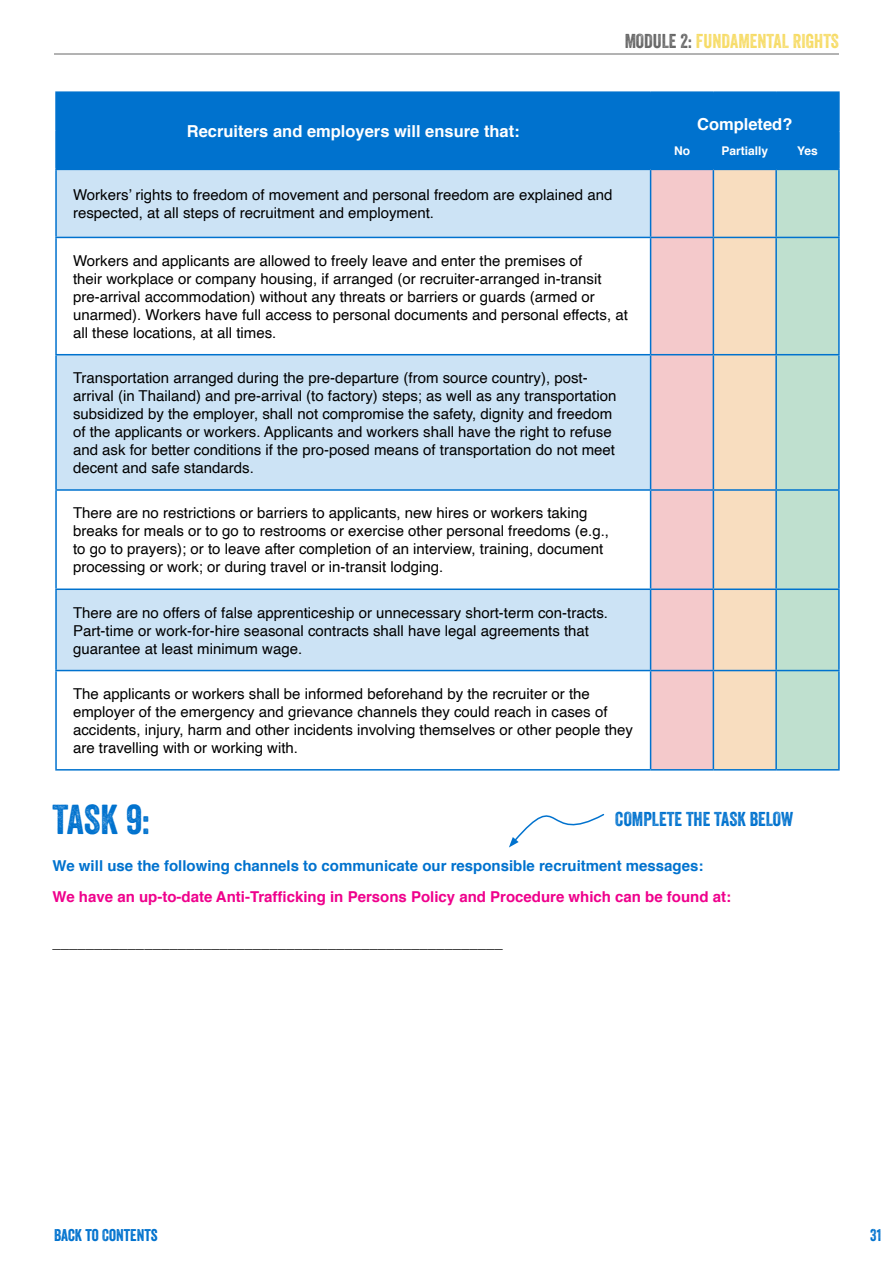
<style>
.page{position:relative;width:893px;height:1263px;background:#fff}
.page>*{position:absolute;margin:0;border:0;box-sizing:border-box;transform-origin:0 0}
.t1{font:40.5px "Veneer";color:#0072ce}
.t2{font:19.5px "Veneer";color:#f1c400}
.Body{font:19.5px "Veneer";color:#0072ce}
.Table_header{font:700 16.5px "Helvetica";color:#fff}
.t3{font:16.5px "Veneer";color:#0072ce}
.Table_Body{font:15px/18px "Helvetica";color:#000}
.Body-2{font:700 15px "Helvetica";color:#ef008c}
.t4{font:700 15px "Helvetica";color:#0072ce}
.t5{font:700 15px "Helvetica";color:#000}
.Table_check_options{font:700 12px "Helvetica";color:#fff}
.s1{color:#000}
</style>
<div class="page">
<hr style="left:54px;top:54px;width:785px;height:1px;background:#000">
<div style="left:57px;top:93px;width:781px;height:76px;background:#0072ce"></div>
<div style="left:57px;top:170px;width:593px;height:67px;background:#cce3f5"></div>
<svg style="left:651px;top:170px;width:187px;height:599px;background:#e1d6c8"></svg>
<svg style="left:57px;top:238px;width:593px;height:531px"></svg>
<hr style="left:55px;top:170px;width:2px;height:67px;background:#0072ce">
<hr style="left:650px;top:170px;width:1px;height:67px;background:#0072ce">
<hr style="left:713px;top:170px;width:1px;height:67px;background:#0072ce">
<hr style="left:775px;top:170px;width:2px;height:67px;background:#0072ce">
<hr style="left:838px;top:170px;width:2px;height:67px;background:#0072ce">
<hr style="left:55px;top:237px;width:596px;height:1px;background:#0072ce">
<hr style="left:55px;top:238px;width:2px;height:116px;background:#0072ce">
<hr style="left:651px;top:237px;width:62px;height:1px;background:#0072ce">
<hr style="left:650px;top:238px;width:1px;height:116px;background:#0072ce">
<hr style="left:713px;top:237px;width:63px;height:1px;background:#0072ce">
<hr style="left:713px;top:238px;width:1px;height:116px;background:#0072ce">
<hr style="left:776px;top:237px;width:64px;height:1px;background:#0072ce">
<hr style="left:775px;top:238px;width:2px;height:116px;background:#0072ce">
<hr style="left:838px;top:238px;width:2px;height:116px;background:#0072ce">
<hr style="left:55px;top:354px;width:596px;height:1px;background:#0072ce">
<hr style="left:55px;top:355px;width:2px;height:134px;background:#0072ce">
<hr style="left:651px;top:354px;width:62px;height:1px;background:#0072ce">
<hr style="left:650px;top:355px;width:1px;height:134px;background:#0072ce">
<hr style="left:713px;top:354px;width:63px;height:1px;background:#0072ce">
<hr style="left:713px;top:355px;width:1px;height:134px;background:#0072ce">
<hr style="left:776px;top:354px;width:64px;height:1px;background:#0072ce">
<hr style="left:775px;top:355px;width:2px;height:134px;background:#0072ce">
<hr style="left:838px;top:355px;width:2px;height:134px;background:#0072ce">
<hr style="left:55px;top:489px;width:596px;height:2px;background:#0072ce">
<hr style="left:55px;top:491px;width:2px;height:97px;background:#0072ce">
<hr style="left:651px;top:489px;width:62px;height:2px;background:#0072ce">
<hr style="left:650px;top:491px;width:1px;height:97px;background:#0072ce">
<hr style="left:713px;top:489px;width:63px;height:2px;background:#0072ce">
<hr style="left:713px;top:491px;width:1px;height:97px;background:#0072ce">
<hr style="left:776px;top:489px;width:64px;height:2px;background:#0072ce">
<hr style="left:775px;top:491px;width:2px;height:97px;background:#0072ce">
<hr style="left:838px;top:491px;width:2px;height:97px;background:#0072ce">
<hr style="left:55px;top:588px;width:596px;height:2px;background:#0072ce">
<hr style="left:55px;top:590px;width:2px;height:80px;background:#0072ce">
<hr style="left:651px;top:588px;width:62px;height:2px;background:#0072ce">
<hr style="left:650px;top:590px;width:1px;height:80px;background:#0072ce">
<hr style="left:713px;top:588px;width:63px;height:2px;background:#0072ce">
<hr style="left:713px;top:590px;width:1px;height:80px;background:#0072ce">
<hr style="left:776px;top:588px;width:64px;height:2px;background:#0072ce">
<hr style="left:775px;top:590px;width:2px;height:80px;background:#0072ce">
<hr style="left:838px;top:590px;width:2px;height:80px;background:#0072ce">
<hr style="left:55px;top:670px;width:596px;height:1px;background:#0072ce">
<hr style="left:55px;top:671px;width:2px;height:98px;background:#0072ce">
<hr style="left:651px;top:670px;width:62px;height:1px;background:#0072ce">
<hr style="left:650px;top:671px;width:1px;height:98px;background:#0072ce">
<hr style="left:713px;top:670px;width:63px;height:1px;background:#0072ce">
<hr style="left:713px;top:671px;width:1px;height:98px;background:#0072ce">
<hr style="left:776px;top:670px;width:64px;height:1px;background:#0072ce">
<hr style="left:775px;top:671px;width:2px;height:98px;background:#0072ce">
<hr style="left:838px;top:671px;width:2px;height:98px;background:#0072ce">
<hr style="left:55px;top:769px;width:596px;height:1px;background:#0072ce">
<hr style="left:651px;top:769px;width:62px;height:1px;background:#0072ce">
<hr style="left:713px;top:769px;width:63px;height:1px;background:#0072ce">
<hr style="left:776px;top:769px;width:64px;height:1px;background:#0072ce">
<hr style="left:650px;top:130px;width:63px;height:2px;background:#0072ce">
<hr style="left:650px;top:132px;width:1px;height:37px;background:#0072ce">
<hr style="left:651px;top:169px;width:62px;height:1px;background:#0072ce">
<hr style="left:713px;top:130px;width:63px;height:2px;background:#0072ce">
<hr style="left:713px;top:132px;width:1px;height:37px;background:#0072ce">
<hr style="left:713px;top:169px;width:63px;height:1px;background:#0072ce">
<hr style="left:776px;top:130px;width:64px;height:2px;background:#0072ce">
<hr style="left:775px;top:132px;width:2px;height:37px;background:#0072ce">
<hr style="left:838px;top:132px;width:2px;height:37px;background:#0072ce">
<hr style="left:776px;top:169px;width:64px;height:1px;background:#0072ce">
<hr style="left:55px;top:91px;width:596px;height:2px;background:#0072ce">
<hr style="left:55px;top:93px;width:2px;height:38px;background:#0072ce">
<hr style="left:55px;top:131px;width:2px;height:38px;background:#0072ce">
<hr style="left:55px;top:169px;width:596px;height:1px;background:#0072ce">
<hr style="left:650px;top:93px;width:1px;height:37px;background:#0072ce">
<hr style="left:651px;top:91px;width:62px;height:2px;background:#0072ce">
<hr style="left:713px;top:91px;width:63px;height:2px;background:#0072ce">
<hr style="left:776px;top:91px;width:64px;height:2px;background:#0072ce">
<hr style="left:838px;top:93px;width:2px;height:37px;background:#0072ce">
<svg style="left:509px;top:813px;width:96px;height:34px"></svg>
<h2 class="t2" style="left:624px;top:29px;width:216px"><span class="s1">MODULE 2:</span> FUNDAMENTAL RIGHTS</h2>
<p class="Table_header" style="left:187px;top:118px;width:334px">Recruiters and employers will ensure that:</p>
<p class="Table_header" style="left:697px;top:111px;width:97px">Completed?</p>
<p class="Table_check_options" style="left:674px;top:141px;width:17px">No</p>
<p class="Table_check_options" style="left:721px;top:141px;width:48px">Partially</p>
<p class="Table_check_options" style="left:797px;top:141px;width:22px">Yes</p>
<p class="Table_Body" style="left:73px;top:186px;width:541px">Workers’ rights to freedom of movement and personal freedom are explained and respected, at all steps of recruitment and employment.</p>
<p class="Table_Body" style="left:73px;top:252px;width:556px">Workers and applicants are allowed to freely leave and enter the premises of<br>their workplace or company housing, if arranged (or recruiter-arranged in-transit pre-arrival accommodation) without any threats or barriers or guards (armed or unarmed). Workers have full access to personal documents and personal effects, at all these locations, at all times.</p>
<p class="Table_Body" style="left:73px;top:369px;width:545px">Transportation arranged during the pre-departure (from source country), post&shy;arrival (in Thailand) and pre-arrival (to factory) steps; as well as any transportation subsidized by the employer, shall not compromise the safety, dignity and freedom of the applicants or workers. Applicants and workers shall have the right to refuse and ask for better conditions if the pro-posed means of transportation do not meet decent and safe standards.</p>
<p class="Table_Body" style="left:73px;top:504px;width:538px">There are no restrictions or barriers to applicants, new hires or workers taking breaks for meals or to go to restrooms or exercise other personal freedoms (e.g., to go to prayers); or to leave after completion of an interview, training, document processing or work; or during travel or in-transit lodging.</p>
<p class="Table_Body" style="left:73px;top:604px;width:536px">There are no offers of false apprenticeship or unnecessary short-term con-tracts.<br>Part-time or work-for-hire seasonal contracts shall have legal agreements that guarantee at least minimum wage.</p>
<p class="Table_Body" style="left:73px;top:685px;width:561px">The applicants or workers shall be informed beforehand by the recruiter or the employer of the emergency and grievance channels they could reach in cases of accidents, injury, harm and other incidents involving themselves or other people they are travelling with or working with.</p>
<p class="t1" style="left:53px;top:795px;width:99px">TASK 9:</p>
<p class="Body" style="left:615px;top:807px;width:179px">COMPLETE THE TASK BELOW</p>
<p class="t4" style="left:53px;top:854px;width:652px">We will use the following channels to communicate our responsible recruitment messages:</p>
<p class="Body-2" style="left:53px;top:885px;width:680px">We have an up-to-date Anti-Trafficking in Persons Policy and Procedure which can be found at:</p>
<p class="t5" style="left:53px;top:931px;width:452px">______________________________________________________</p>
<p class="t3" style="left:54px;top:1225px;width:105px">BACK TO CONTENTS</p>
<p class="t3" style="left:870px;top:1225px;width:12px">31</p>
</div>
